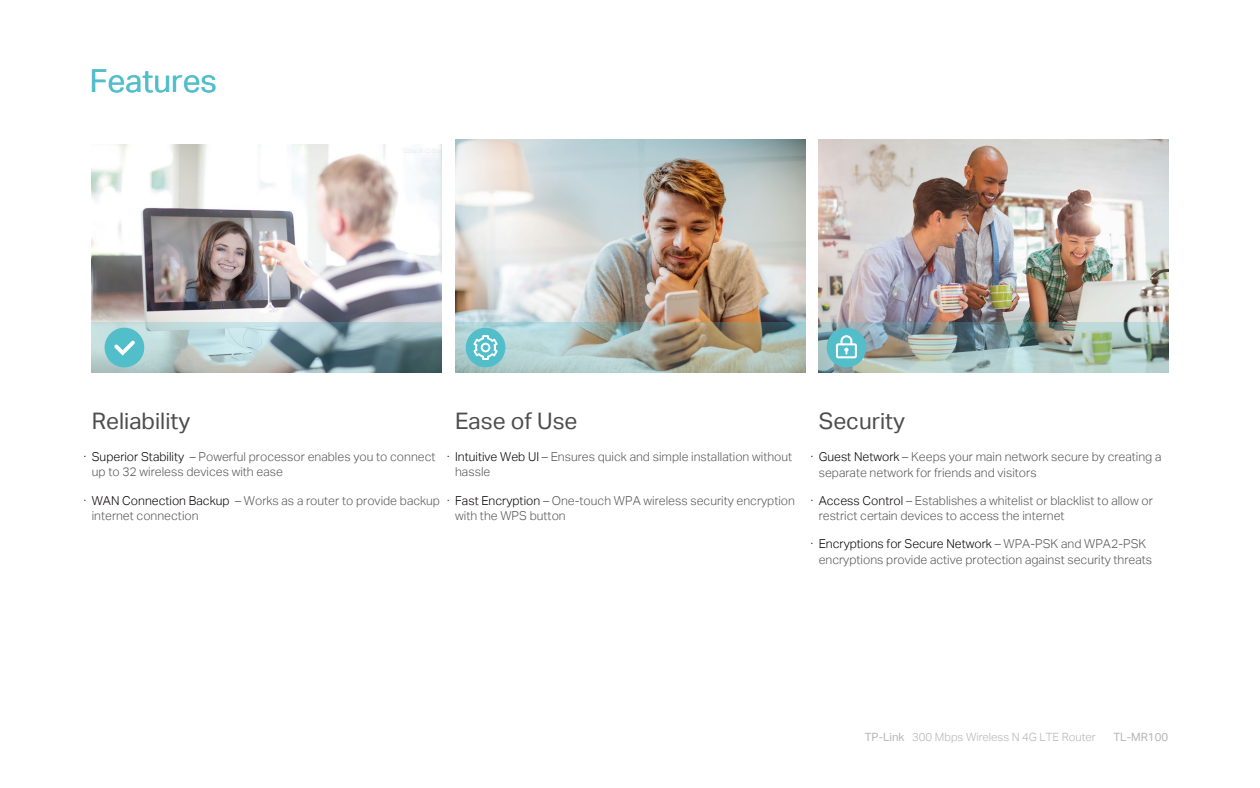
<style>
.page{position:relative;width:1260px;height:788px;background:#fff}
.page>*{position:absolute;margin:0;border:0;box-sizing:border-box;transform-origin:0 0}
.t1{font:31.5px "TP Link Aktiv Regular";color:#51beca}
.t2{font:22.75px "TP Link Aktiv Regular";color:#4d4d4d}
.t3{font:12.25px/15.8px "TP Link Aktiv Light";color:#585757}
.t4{font:11.38px "TP Link Aktiv Light";color:#b5b5b5}
.t5{font:11.38px "TP Link Aktiv Regular";color:#b5b5b5}
.s1{color:#060001}
.s2{font-family:"TP Link Aktiv Regular"}
</style>
<div class="page">
<img style="left:92px;top:145px;width:350px;height:177px">
<svg style="left:92px;top:322px;width:350px;height:50px;background:#99b2b6"></svg>
<img style="left:455px;top:139px;width:350px;height:183px">
<svg style="left:455px;top:322px;width:350px;height:50px;background:#a7b3a9"></svg>
<img style="left:818px;top:139px;width:350px;height:183px">
<img style="left:818px;top:322px;width:350px;height:50px">
<div style="left:105px;top:327px;width:39px;height:40px;background:#51beca;border-radius:50%"></div>
<svg style="left:114px;top:340px;width:21px;height:15px"></svg>
<div style="left:827px;top:327px;width:39px;height:40px;background:#51beca;border-radius:50%"></div>
<svg style="left:836px;top:335px;width:21px;height:23px"></svg>
<div style="left:466px;top:327px;width:39px;height:40px;background:#51beca;border-radius:50%"></div>
<svg style="left:473px;top:335px;width:25px;height:25px"></svg>
<h1 class="t1" style="left:90px;top:68px;width:129px">Features</h1>
<h2 class="t2" style="left:92px;top:411px;width:100px">Reliability</h2>
<h2 class="t2" style="left:455px;top:411px;width:124px">Ease of Use</h2>
<h2 class="t2" style="left:819px;top:411px;width:88px">Security</h2>
<p class="t3" style="left:92px;top:449px;width:345px;text-indent:-8px"><span class="s1">· Superior Stability</span> – Powerful processor enables you to connect up to 32 wireless devices with ease</p>
<p class="t3" style="left:92px;top:493px;width:350px;text-indent:-8px"><span class="s1">· WAN Connection Backup</span> – Works as a router to provide backup internet connection</p>
<p class="t3" style="left:819px;top:449px;width:344px;text-indent:-8px"><span class="s1">· Guest Network</span> – Keeps your main network secure by creating a separate network for friends and visitors</p>
<p class="t3" style="left:819px;top:493px;width:336px;text-indent:-8px"><span class="s1">· Access Control</span> – Establishes a whitelist or blacklist to allow or restrict certain devices to access the internet</p>
<p class="t3" style="left:819px;top:536px;width:335px;text-indent:-8px"><span class="s1">· Encryptions for Secure Network</span> – WPA-PSK and WPA2-PSK encryptions provide active protection against security threats</p>
<p class="t3" style="left:455px;top:449px;width:339px;text-indent:-8px"><span class="s1">· Intuitive Web UI</span> – Ensures quick and simple installation without hassle</p>
<p class="t3" style="left:455px;top:493px;width:341px;text-indent:-8px"><span class="s1">· Fast Encryption</span> – One-touch WPA wireless security encryption with the WPS button</p>
<p class="t4" style="left:865px;top:732px;width:233px"><span class="s2">TP-Link</span> 300 Mbps Wireless N 4G LTE Router</p>
<p class="t5" style="left:1113px;top:732px;width:56px">TL-MR100</p>
</div>
